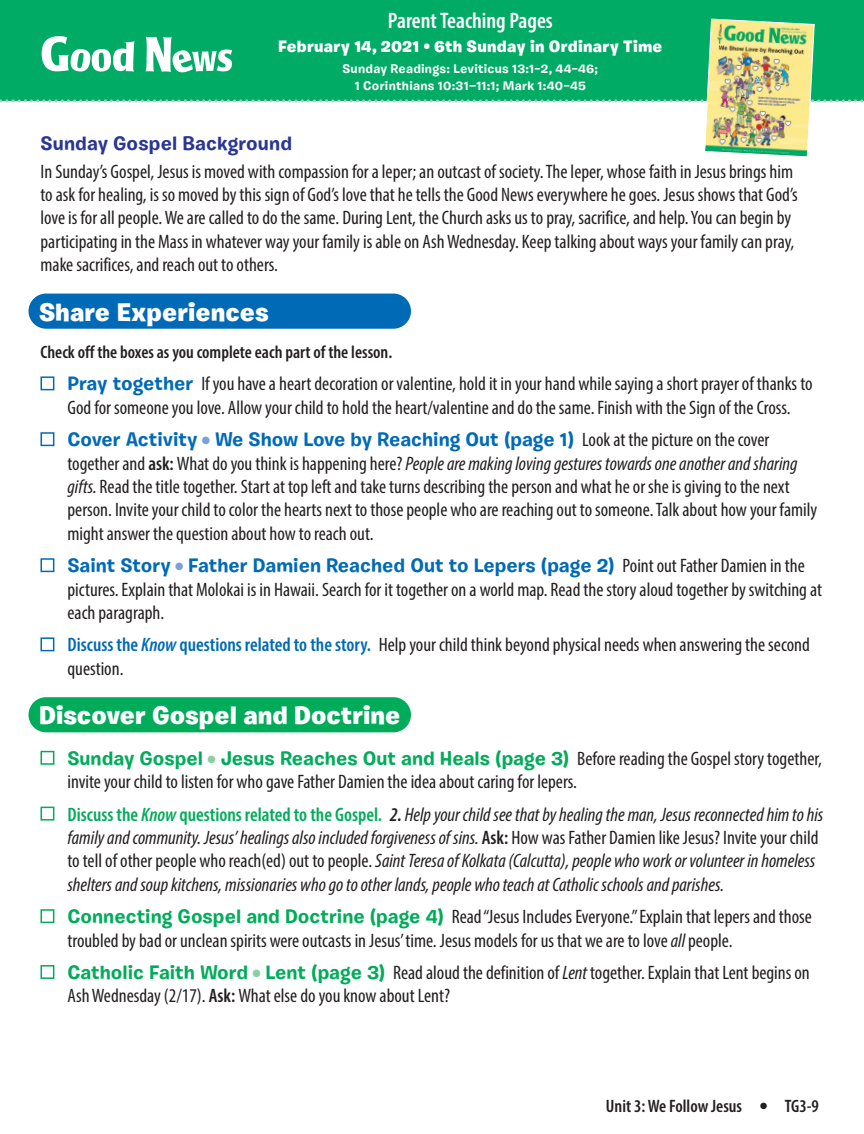
<style>
.page{position:relative;width:864px;height:1134px;background:#fff}
.page>*{position:absolute;margin:0;border:0;box-sizing:border-box;transform-origin:0 0}
.t1{font:900 25.5px "Burbank Small";color:#fff}
.t2{font:600 condensed 22.5px "Myriad Pro";color:#fff}
.t3{font:condensed 19.5px/23.4px "Myriad Pro";color:#231f20}
.t4{font:italic condensed 19.5px/23.4px "Myriad Pro";color:#231f20}
.t5{font:700 19.5px "Burbank Small";color:#016ab6}
.t6{font:700 19.5px "Burbank Small";color:#00ac5a}
.t7{font:700 19.5px "Burbank Small";letter-spacing:.005em;color:#293695}
.t8{font:600 condensed 18px "Myriad Pro";color:#231f20}
.t9{font:900 16.5px "Burbank Small";letter-spacing:.015em;color:#fff}
.t10{font:700 12.6px/16.5px "Burbank Small";letter-spacing:.02em;color:#fff;text-align:center}
.s1{font-family:"Burbank Small";font-weight:700;font-stretch:normal;color:#016ab6}
.s2{color:#7da1d4}
.s3{font-family:"Myriad Pro";font-weight:400;font-stretch:condensed;color:#231f20}
.s4{font-weight:600}
.s5{font-style:italic}
.s6{font-weight:600;color:#016ab6}
.s7{font-weight:600;font-style:italic;color:#016ab6}
.s8{color:#8fcea5}
.s9{font-weight:600;color:#00ac5a}
.s10{font-weight:600;font-style:italic;color:#00ac5a}
.s11{font-weight:600;font-style:italic}
.s12{font-weight:600;font-style:normal}
.s13{font-style:normal}
.s14{font-family:"Burbank Small";font-weight:700;font-stretch:normal;color:#00ac5a}
</style>
<div class="page">
<div style="left:0;top:0;width:864px;height:101px;background:#00ab66"></div>
<svg style="left:0;top:18px;width:864px;height:139px"></svg>
<div style="left:40px;top:376px;width:14px;height:14px;background:#fff;border:2px solid #016ab6"></div>
<div style="left:40px;top:432px;width:14px;height:14px;background:#fff;border:2px solid #016ab6"></div>
<div style="left:40px;top:558px;width:14px;height:14px;background:#fff;border:2px solid #016ab6"></div>
<div style="left:40px;top:637px;width:14px;height:14px;background:#fff;border:2px solid #016ab6"></div>
<div style="left:40px;top:751px;width:14px;height:14px;background:#fff;border:2px solid #00ac5a"></div>
<div style="left:40px;top:807px;width:14px;height:14px;background:#fff;border:2px solid #00ac5a"></div>
<div style="left:40px;top:909px;width:14px;height:14px;background:#fff;border:2px solid #00ac5a"></div>
<div style="left:40px;top:965px;width:14px;height:14px;background:#fff;border:2px solid #00ac5a"></div>
<div style="left:28px;top:294px;width:383px;height:35px;background:#016ab6;border-radius:18px"></div>
<div style="left:28px;top:697px;width:383px;height:35px;background:#00ac5a;border-radius:18px"></div>
<p class="t2" style="left:388px;top:7px;width:167px">Parent Teaching Pages</p>
<p class="t9" style="left:278px;top:36px;width:386px">February 14, 2021 • 6th Sunday in Ordinary Time</p>
<p class="t10" style="left:342px;top:61px;width:257px">Sunday Readings: Leviticus 13:1–2, 44–46;<br>1 Corinthians 10:31—11:1; Mark 1:40–45</p>
<p class="t7" style="left:40px;top:131px;width:253px">Sunday Gospel Background</p>
<p class="t3" style="left:40px;top:159px;width:759px">In Sunday’s Gospel, Jesus is moved with compassion for a leper; an outcast of society. The leper, whose faith in Jesus brings him to ask for healing, is so moved by this sign of God’s love that he tells the Good News everywhere he goes. Jesus shows that God’s love is for all people. We are called to do the same. During Lent, the Church asks us to pray, sacrifice, and help. You can begin by participating in the Mass in whatever way your family is able on Ash Wednesday. Keep talking about ways your family can pray, make sacrifices, and reach out to others.</p>
<h1 class="t1" style="left:39px;top:296px;width:231px">Share Experiences</h1>
<p class="t8" style="left:40px;top:341px;width:353px">Check off the boxes as you complete each part of the lesson.</p>
<p class="t3" style="left:67px;top:372px;width:747px"><span class="s1">Pray together</span> If you have a heart decoration or valentine, hold it in your hand while saying a short prayer of thanks to<br>God for someone you love. Allow your child to hold the heart/valentine and do the same. Finish with the Sign of the Cross.</p>
<p class="t5" style="left:67px;top:427px;width:703px">Cover Activity <span class="s2">●</span> We Show Love by Reaching Out (page 1) <span class="s3">Look at the picture on the cover</span></p>
<p class="t3" style="left:68px;top:451px;width:751px">together and <span class="s4">ask:</span> What do you think is happening here? <span class="s5">People are making loving gestures towards one another and sharing gifts.</span> Read the title together. Start at top left and take turns describing the person and what he or she is giving to the next person. Invite your child to color the hearts next to those people who are reaching out to someone. Talk about how your family might answer the question about how to reach out.</p>
<p class="t5" style="left:67px;top:553px;width:739px">Saint Story <span class="s2">●</span> Father Damien Reached Out to Lepers (page 2) <span class="s3">Point out Father Damien in the</span></p>
<p class="t3" style="left:68px;top:577px;width:756px">pictures. Explain that Molokai is in Hawaii. Search for it together on a world map. Read the story aloud together by switching at each paragraph.</p>
<p class="t3" style="left:67px;top:633px;width:744px"><span class="s6">Discuss the</span> <span class="s7">Know</span> <span class="s6">questions related to the story.</span> Help your child think beyond physical needs when answering the second question.</p>
<h1 class="t1" style="left:39px;top:700px;width:363px">Discover Gospel and Doctrine</h1>
<p class="t6" style="left:67px;top:746px;width:756px">Sunday Gospel <span class="s8">●</span> Jesus Reaches Out and Heals (page 3) <span class="s3">Before reading the Gospel story together,</span></p>
<p class="t3" style="left:67px;top:765px;width:757px;line-height:32.4px">invite your child to listen for who gave Father Damien the idea about caring for lepers.<br><span class="s9">Discuss the</span> <span class="s10">Know</span> <span class="s9">questions related to the Gospel.</span> <span class="s11">2.</span> <span class="s5">Help your child see that by healing the man, Jesus reconnected him to his</span></p>
<p class="t4" style="left:67px;top:826px;width:753px">family and community. Jesus’ healings also included forgiveness of sins. <span class="s12">Ask:</span> <span class="s13">How was Father Damien like Jesus? Invite your child to tell of other people who reach(ed) out to people.</span> Saint Teresa of Kolkata (Calcutta), people who work or volunteer in homeless shelters and soup kitchens, missionaries who go to other lands, people who teach at Catholic schools and parishes.</p>
<p class="t3" style="left:67px;top:905px;width:746px"><span class="s14">Connecting Gospel and Doctrine (page 4)</span> Read “Jesus Includes Everyone.” Explain that lepers and those troubled by bad or unclean spirits were outcasts in Jesus’ time. Jesus models for us that we are to love <span class="s5">all</span>people.</p>
<p class="t3" style="left:67px;top:961px;width:744px"><span class="s14">Catholic Faith Word</span> <span class="s8">●</span> <span class="s14">Lent (page 3)</span> Read aloud the definition of <span class="s5">Lent</span> together. Explain that Lent begins on<br>Ash Wednesday (2/17). <span class="s4">Ask:</span> What else do you know about Lent?</p>
<p class="t8" style="left:606px;top:1094px;width:215px">Unit 3: We Follow Jesus ● TG3-9</p>
</div>
